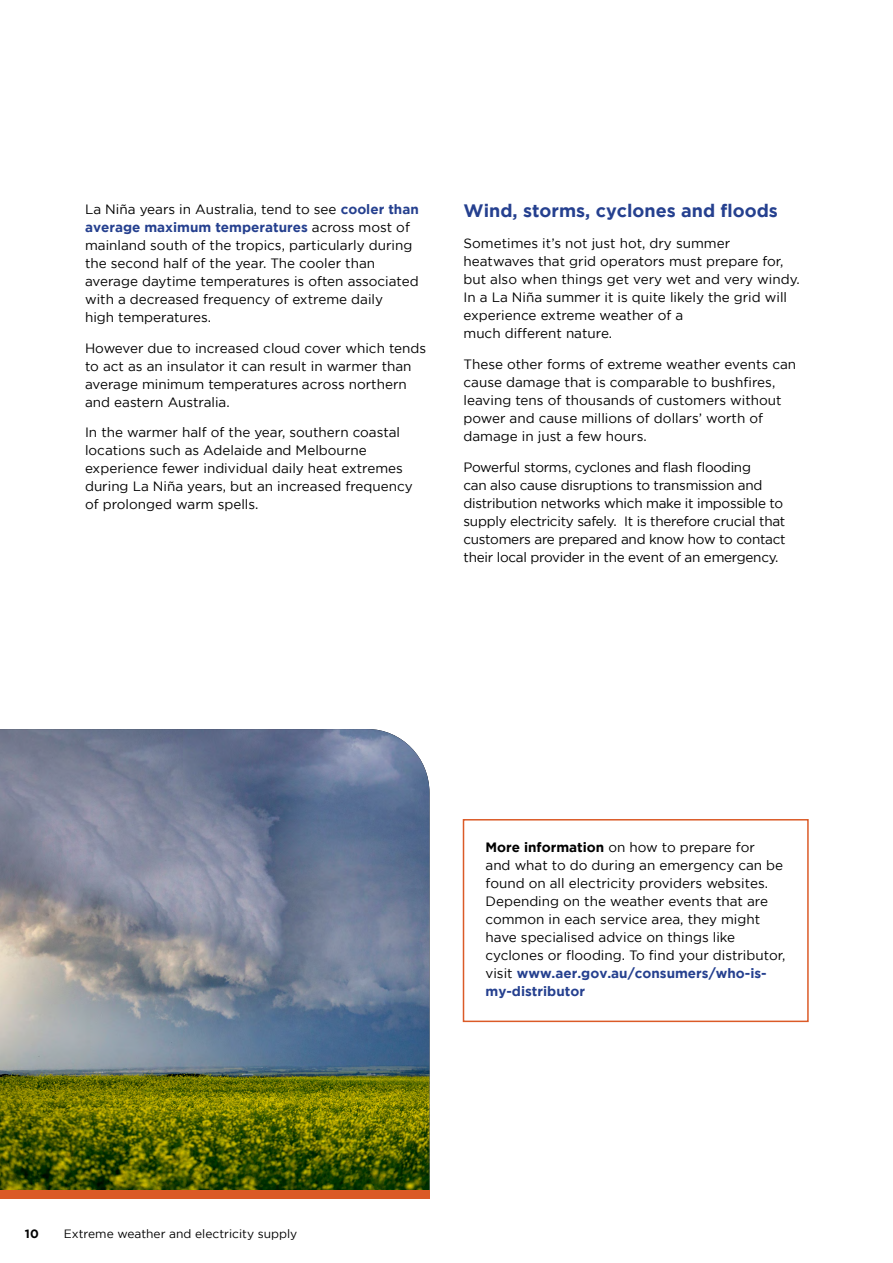
<style>
.page{position:relative;width:893px;height:1263px;background:#fff}
.page>*{position:absolute;margin:0;border:0;box-sizing:border-box;transform-origin:0 0}
.t1{font:700 18px "Gotham";color:#25408f}
.t2{font:13.5px/18px "Gotham";color:#000}
.t3{font:13.5px/18px "Gotham";letter-spacing:-.02em;color:#000}
.t4{font:12px "Gotham";color:#000}
.t5{font:700 12px "Gotham";color:#000}
.s1{font-weight:700;color:#25408f}
.s2{font-weight:700}
</style>
<div class="page">
<img style="left:0;top:729px;width:429px;height:461px">
<div style="left:0;top:1190px;width:429px;height:9px;background:#db5a27"></div>
<div style="left:463px;top:819px;width:346px;height:203px;border:2px solid #db5a27"></div>
<p class="t2" style="left:85px;top:200px;width:335px">La Niña years in Australia, tend to see <span class="s1">cooler than average maximum temperatures</span> across most of mainland south of the tropics, particularly during the second half of the year. The cooler than average daytime temperatures is often associated with a decreased frequency of extreme daily<br>high temperatures.</p>
<p class="t2" style="left:85px;top:339px;width:343px">However due to increased cloud cover which tends to act as an insulator it can result in warmer than average minimum temperatures across northern and eastern Australia.</p>
<p class="t2" style="left:85px;top:423px;width:329px">In the warmer half of the year, southern coastal locations such as Adelaide and Melbourne experience fewer individual daily heat extremes during La Niña years, but an increased frequency of prolonged warm spells.</p>
<h1 class="t1" style="left:463px;top:200px;width:316px">Wind, storms, cyclones and floods</h1>
<p class="t2" style="left:463px;top:234px;width:338px">Sometimes it’s not just hot, dry summer heatwaves that grid operators must prepare for, but also when things get very wet and very windy.<br>In a La Niña summer it is quite likely the grid will experience extreme weather of a<br>much different nature.</p>
<p class="t2" style="left:463px;top:355px;width:334px">These other forms of extreme weather events can cause damage that is comparable to bushfires, leaving tens of thousands of customers without power and cause millions of dollars’ worth of damage in just a few hours.</p>
<p class="t3" style="left:463px;top:457px;width:324px">Powerful storms, cyclones and flash flooding<br>can also cause disruptions to transmission and distribution networks which make it impossible to supply electricity safely. It is therefore crucial that customers are prepared and know how to contact their local provider in the event of an emergency.</p>
<p class="t5" style="left:25px;top:1227px;width:15px">10</p>
<p class="t4" style="left:64px;top:1227px;width:235px">Extreme weather and electricity supply</p>
<p class="t2" style="left:485px;top:838px;width:301px"><span class="s2">More information</span> on how to prepare for<br>and what to do during an emergency can be found on all electricity providers websites.<br>Depending on the weather events that are common in each service area, they might have specialised advice on things like cyclones or flooding. To find your distributor, visit <span class="s1">www.aer.gov.au/consumers/who-is&shy;my-distributor</span></p>
</div>
